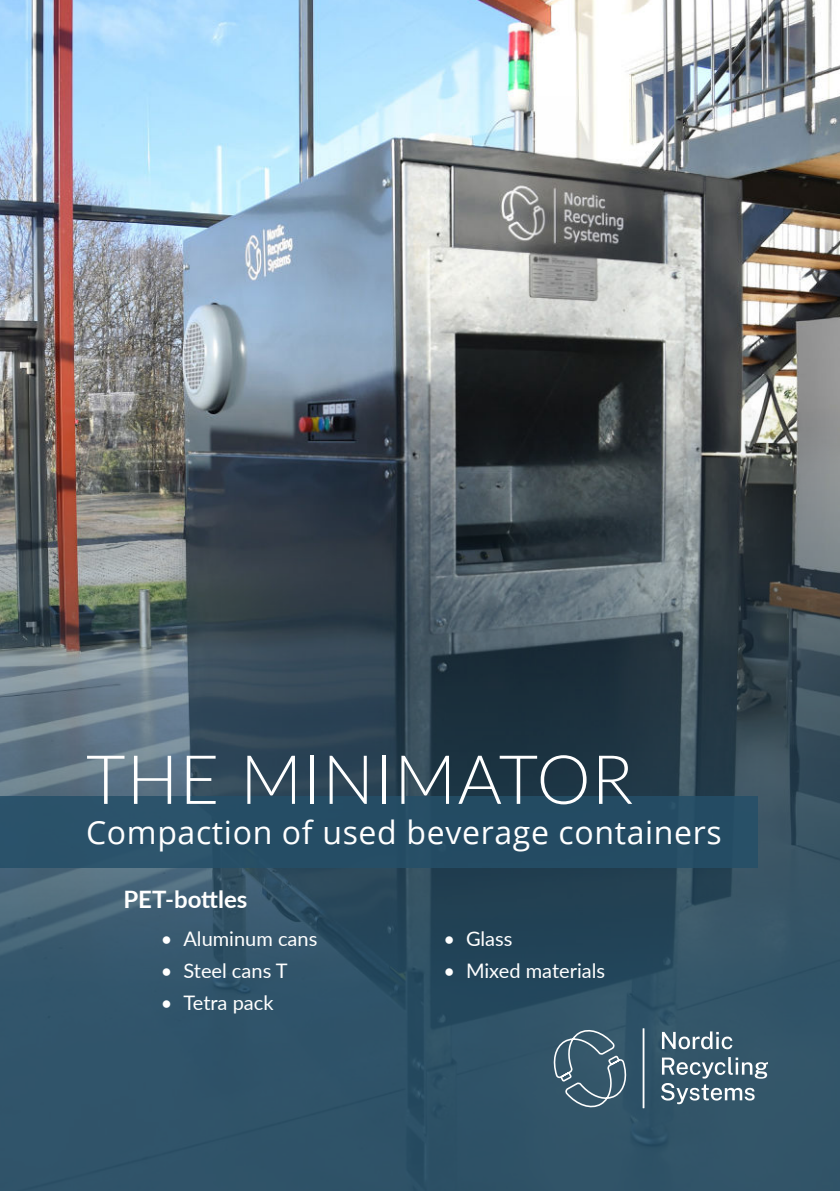
<style>
.page{position:relative;width:840px;height:1191px;background:#fff}
.page>*{position:absolute;margin:0;border:0;box-sizing:border-box;transform-origin:0 0}
.t1{font:300 68px "Lato";letter-spacing:.02em;color:#fff}
.t2{font:32px "Open Sans";letter-spacing:.02em;color:#fff}
.t3{font:700 24px "Lato";color:#fff}
.t4{font:20px "Lato";color:#fff}
</style>
<div class="page">
<img style="left:0;top:0;width:839px;height:1191px">
<div style="left:0;top:796px;width:757px;height:71px;background:#254f68"></div>
<svg style="left:661px;top:1031px;width:71px;height:18px"></svg>
<svg style="left:660px;top:1057px;width:107px;height:47px;background:#617c8b"></svg>
<svg style="left:549px;top:1027px;width:80px;height:82px;background:#486778"></svg>
<hr style="left:642px;top:1028px;width:2px;height:80px;background:#fff">
<h1 class="t1" style="left:86px;top:740px;width:548px">THE MINIMATOR</h1>
<h2 class="t2" style="left:86px;top:819px;width:637px">Compaction of used beverage containers</h2>
<p class="t3" style="left:123px;top:881px;width:125px">PET-bottles</p>
<p class="t4" style="left:161px;top:931px;width:158px">• Aluminum cans</p>
<p class="t4" style="left:161px;top:963px;width:128px">• Steel cans T</p>
<p class="t4" style="left:161px;top:995px;width:114px">• Tetra pack</p>
<p class="t4" style="left:443px;top:931px;width:71px">• Glass</p>
<p class="t4" style="left:443px;top:963px;width:163px">• Mixed materials</p>
</div>
